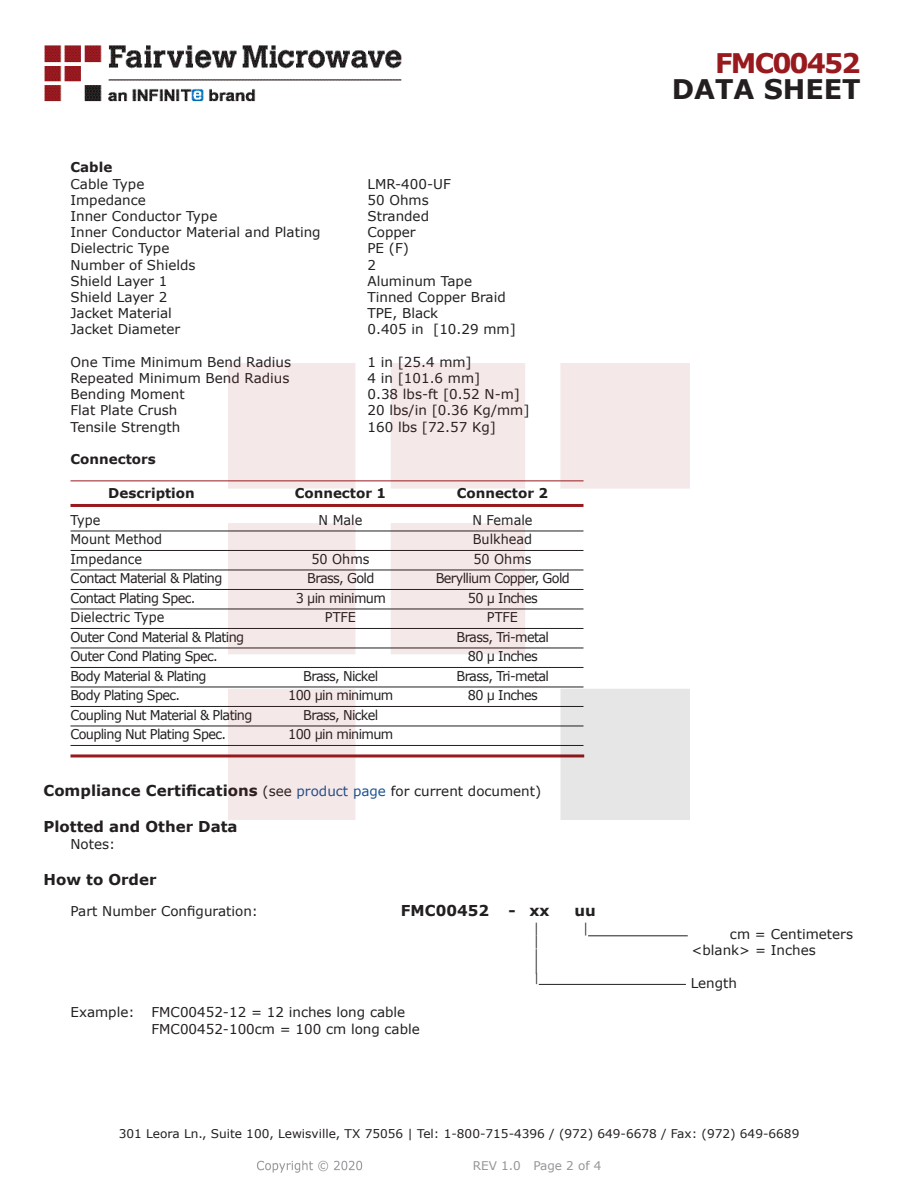
<style>
.page{position:relative;width:918px;height:1188px;background:#fff}
.page>*{position:absolute;margin:0;border:0;box-sizing:border-box;transform-origin:0 0}
.t1{font:700 27px "Verdana";color:#231f20}
.FM{font:700 27px "Verdana";letter-spacing:-.07em;color:#981a1e}
.Specs_Para{font:25.8px "Verdana";color:#231f20;scale:.39 1}
.Head1_for_Compliance{font:700 15px "Verdana";color:#231f20}
.Specs_Para-2{font:700 15px "Verdana";color:#231f20}
.Specs_Para-3{font:13.5px "Verdana";color:#231f20}
.Table_Body_Connector{font:13.5px "Verdana";letter-spacing:-.05em;color:#231f20;scale:.95 1}
.Table_Body_Connector-2{font:13.5px "Verdana";color:#231f20;scale:.95 1}
.Table_Header_Connect{font:700 13.5px "Verdana";color:#231f20}
.Head2{font:700 13.5px "Verdana";color:#231f20}
.Head3{font:700 13.5px "Verdana";color:#231f20}
.Specs_Para-4{font:13.5px "Verdana";color:#231f20;scale:.75 1}
.t2{font:12px "Verdana";color:#231f20}
.REV_Info{font:12px "Verdana";color:#939598}
.Specs_Para-5{font:11.25px "Verdana";color:#231f20;scale:.86 1}
.s1{font-weight:400;font-size:13.5px}
.s2{font-weight:400;font-size:13.5px;color:#1a5392}
</style>
<div class="page">
<hr style="left:70px;top:480px;width:514px;height:1px;background:#981a1e">
<hr style="left:70px;top:504px;width:514px;height:3px;background:#981a1e">
<hr style="left:70px;top:531px;width:514px;height:1px;background:#231f20">
<hr style="left:70px;top:550px;width:514px;height:1px;background:#231f20">
<hr style="left:70px;top:570px;width:514px;height:1px;background:#231f20">
<hr style="left:70px;top:589px;width:514px;height:1px;background:#231f20">
<hr style="left:70px;top:609px;width:514px;height:1px;background:#231f20">
<hr style="left:70px;top:628px;width:514px;height:1px;background:#231f20">
<hr style="left:70px;top:648px;width:514px;height:1px;background:#231f20">
<hr style="left:70px;top:667px;width:514px;height:1px;background:#231f20">
<hr style="left:70px;top:687px;width:514px;height:1px;background:#231f20">
<hr style="left:70px;top:706px;width:514px;height:1px;background:#231f20">
<hr style="left:70px;top:726px;width:514px;height:1px;background:#231f20">
<hr style="left:70px;top:745px;width:514px;height:1px;background:#231f20">
<hr style="left:70px;top:754px;width:514px;height:3px;background:#981a1e">
<hr style="left:588px;top:935px;width:100px;height:1px;background:#231f20">
<hr style="left:539px;top:984px;width:147px;height:1px;background:#231f20">
<img style="left:257px;top:1160px;width:106px;height:13px">
<img style="left:228px;top:364px;width:462px;height:456px">
<img style="left:44px;top:45px;width:358px;height:57px">
<p class="Head3" style="left:70px;top:158px;width:43px">Cable</p>
<p class="Specs_Para-3" style="left:70px;top:174px;width:75px">Cable Type</p>
<p class="Specs_Para-3" style="left:368px;top:174px;width:85px">LMR-400-UF</p>
<p class="Specs_Para-3" style="left:70px;top:191px;width:77px">Impedance</p>
<p class="Specs_Para-3" style="left:368px;top:191px;width:63px">50 Ohms</p>
<p class="Specs_Para-3" style="left:70px;top:207px;width:148px">Inner Conductor Type</p>
<p class="Specs_Para-3" style="left:368px;top:207px;width:63px">Stranded</p>
<p class="Specs_Para-3" style="left:70px;top:223px;width:252px">Inner Conductor Material and Plating</p>
<p class="Specs_Para-3" style="left:368px;top:223px;width:50px">Copper</p>
<p class="Specs_Para-3" style="left:70px;top:239px;width:100px">Dielectric Type</p>
<p class="Specs_Para-3" style="left:368px;top:239px;width:43px">PE (F)</p>
<p class="Specs_Para-3" style="left:70px;top:255px;width:127px">Number of Shields</p>
<p class="Specs_Para-3" style="left:368px;top:255px;width:10px">2</p>
<p class="Specs_Para-3" style="left:70px;top:272px;width:98px">Shield Layer 1</p>
<p class="Specs_Para-3" style="left:368px;top:272px;width:106px">Aluminum Tape</p>
<p class="Specs_Para-3" style="left:70px;top:288px;width:98px">Shield Layer 2</p>
<p class="Specs_Para-3" style="left:368px;top:288px;width:140px">Tinned Copper Braid</p>
<p class="Specs_Para-3" style="left:70px;top:304px;width:103px">Jacket Material</p>
<p class="Specs_Para-3" style="left:368px;top:304px;width:72px">TPE, Black</p>
<p class="Specs_Para-3" style="left:70px;top:320px;width:111px">Jacket Diameter</p>
<p class="Specs_Para-3" style="left:368px;top:320px;width:150px">0.405 in [10.29 mm]</p>
<p class="Specs_Para-3" style="left:70px;top:353px;width:222px">One Time Minimum Bend Radius</p>
<p class="Specs_Para-3" style="left:368px;top:353px;width:106px">1 in [25.4 mm]</p>
<p class="Specs_Para-3" style="left:70px;top:369px;width:220px">Repeated Minimum Bend Radius</p>
<p class="Specs_Para-3" style="left:368px;top:369px;width:114px">4 in [101.6 mm]</p>
<p class="Specs_Para-3" style="left:70px;top:385px;width:116px">Bending Moment</p>
<p class="Specs_Para-3" style="left:368px;top:385px;width:154px">0.38 lbs-ft [0.52 N-m]</p>
<p class="Specs_Para-3" style="left:70px;top:401px;width:109px">Flat Plate Crush</p>
<p class="Specs_Para-3" style="left:368px;top:401px;width:164px">20 lbs/in [0.36 Kg/mm]</p>
<p class="Specs_Para-3" style="left:70px;top:418px;width:111px">Tensile Strength</p>
<p class="Specs_Para-3" style="left:368px;top:418px;width:130px">160 lbs [72.57 Kg]</p>
<p class="Head2" style="left:70px;top:449px;width:87px">Connectors</p>
<p class="Table_Header_Connect" style="left:108px;top:484px;width:88px">Description</p>
<p class="Table_Header_Connect" style="left:295px;top:484px;width:93px">Connector 1</p>
<p class="Table_Header_Connect" style="left:457px;top:484px;width:93px">Connector 2</p>
<p class="Table_Body_Connector" style="left:70px;top:511px;width:33px">Type</p>
<p class="Table_Body_Connector" style="left:319px;top:511px;width:48px">N Male</p>
<p class="Table_Body_Connector" style="left:472px;top:511px;width:65px">N Female</p>
<p class="Table_Body_Connector-2" style="left:70px;top:530px;width:98px">Mount Method</p>
<p class="Table_Body_Connector-2" style="left:473px;top:530px;width:64px">Bulkhead</p>
<p class="Table_Body_Connector-2" style="left:70px;top:550px;width:77px">Impedance</p>
<p class="Table_Body_Connector" style="left:311px;top:550px;width:63px">50 Ohms</p>
<p class="Table_Body_Connector" style="left:473px;top:550px;width:63px">50 Ohms</p>
<p class="Table_Body_Connector" style="left:70px;top:569px;width:161px">Contact Material &amp; Plating</p>
<p class="Table_Body_Connector" style="left:307px;top:569px;width:72px">Brass, Gold</p>
<p class="Table_Body_Connector" style="left:436px;top:569px;width:143px">Beryllium Copper, Gold</p>
<p class="Table_Body_Connector" style="left:70px;top:589px;width:133px">Contact Plating Spec.</p>
<p class="Table_Body_Connector" style="left:296px;top:589px;width:96px">3 µin minimum</p>
<p class="Table_Body_Connector" style="left:468px;top:589px;width:75px">50 µ Inches</p>
<p class="Table_Body_Connector-2" style="left:70px;top:608px;width:100px">Dielectric Type</p>
<p class="Table_Body_Connector" style="left:325px;top:608px;width:34px">PTFE</p>
<p class="Table_Body_Connector" style="left:487px;top:608px;width:34px">PTFE</p>
<p class="Table_Body_Connector" style="left:70px;top:628px;width:184px">Outer Cond Material &amp; Plating</p>
<p class="Table_Body_Connector" style="left:457px;top:628px;width:99px">Brass, Tri-metal</p>
<p class="Table_Body_Connector" style="left:70px;top:647px;width:157px">Outer Cond Plating Spec.</p>
<p class="Table_Body_Connector" style="left:468px;top:647px;width:75px">80 µ Inches</p>
<p class="Table_Body_Connector" style="left:70px;top:667px;width:145px">Body Material &amp; Plating</p>
<p class="Table_Body_Connector" style="left:303px;top:667px;width:80px">Brass, Nickel</p>
<p class="Table_Body_Connector" style="left:457px;top:667px;width:99px">Brass, Tri-metal</p>
<p class="Table_Body_Connector" style="left:70px;top:686px;width:117px">Body Plating Spec.</p>
<p class="Table_Body_Connector" style="left:288px;top:686px;width:112px">100 µin minimum</p>
<p class="Table_Body_Connector" style="left:468px;top:686px;width:75px">80 µ Inches</p>
<p class="Table_Body_Connector" style="left:70px;top:706px;width:193px">Coupling Nut Material &amp; Plating</p>
<p class="Table_Body_Connector" style="left:303px;top:706px;width:80px">Brass, Nickel</p>
<p class="Table_Body_Connector" style="left:70px;top:725px;width:165px">Coupling Nut Plating Spec.</p>
<p class="Table_Body_Connector" style="left:288px;top:725px;width:112px">100 µin minimum</p>
<p class="FM" style="left:715px;top:44px;width:147px">FMC00452</p>
<p class="t1" style="left:672px;top:70px;width:191px">DATA SHEET</p>
<p class="Head1_for_Compliance" style="left:44px;top:780px;width:499px">Compliance Certifications <span class="s1">(see</span> <span class="s2">product page</span> <span class="s1">for current document)</span></p>
<p class="Head1_for_Compliance" style="left:44px;top:816px;width:196px">Plotted and Other Data</p>
<p class="Specs_Para-3" style="left:70px;top:834px;width:46px">Notes:</p>
<p class="Head1_for_Compliance" style="left:44px;top:869px;width:115px">How to Order</p>
<p class="Specs_Para-3" style="left:70px;top:902px;width:189px">Part Number Configuration:</p>
<p class="Specs_Para-2" style="left:401px;top:900px;width:90px">FMC00452</p>
<p class="Specs_Para-2" style="left:508px;top:900px;width:43px">- xx</p>
<p class="Specs_Para-2" style="left:574px;top:900px;width:23px">uu</p>
<p class="Specs_Para-4" style="left:534px;top:919px;width:8px">|</p>
<p class="Specs_Para-4" style="left:584px;top:919px;width:8px">|</p>
<p class="Specs_Para-3" style="left:730px;top:925px;width:125px">cm = Centimeters</p>
<p class="Specs_Para-4" style="left:534px;top:932px;width:8px">|</p>
<p class="Specs_Para-3" style="left:692px;top:941px;width:126px">&lt;blank&gt; = Inches</p>
<p class="Specs_Para" style="left:534px;top:941px;width:13px">|</p>
<p class="Specs_Para-5" style="left:534px;top:970px;width:7px">|</p>
<p class="Specs_Para-3" style="left:691px;top:974px;width:48px">Length</p>
<p class="Specs_Para-3" style="left:70px;top:1003px;width:66px">Example:</p>
<p class="Specs_Para-3" style="left:152px;top:1003px;width:255px">FMC00452-12 = 12 inches long cable</p>
<p class="Specs_Para-3" style="left:152px;top:1019px;width:270px">FMC00452-100cm = 100 cm long cable</p>
<p class="t2" style="left:119px;top:1125px;width:682px">301 Leora Ln., Suite 100, Lewisville, TX 75056 | Tel: 1-800-715-4396 / (972) 649-6678 / Fax: (972) 649-6689</p>
<p class="REV_Info" style="left:473px;top:1157px;width:130px">REV 1.0 Page 2 of 4</p>
</div>
